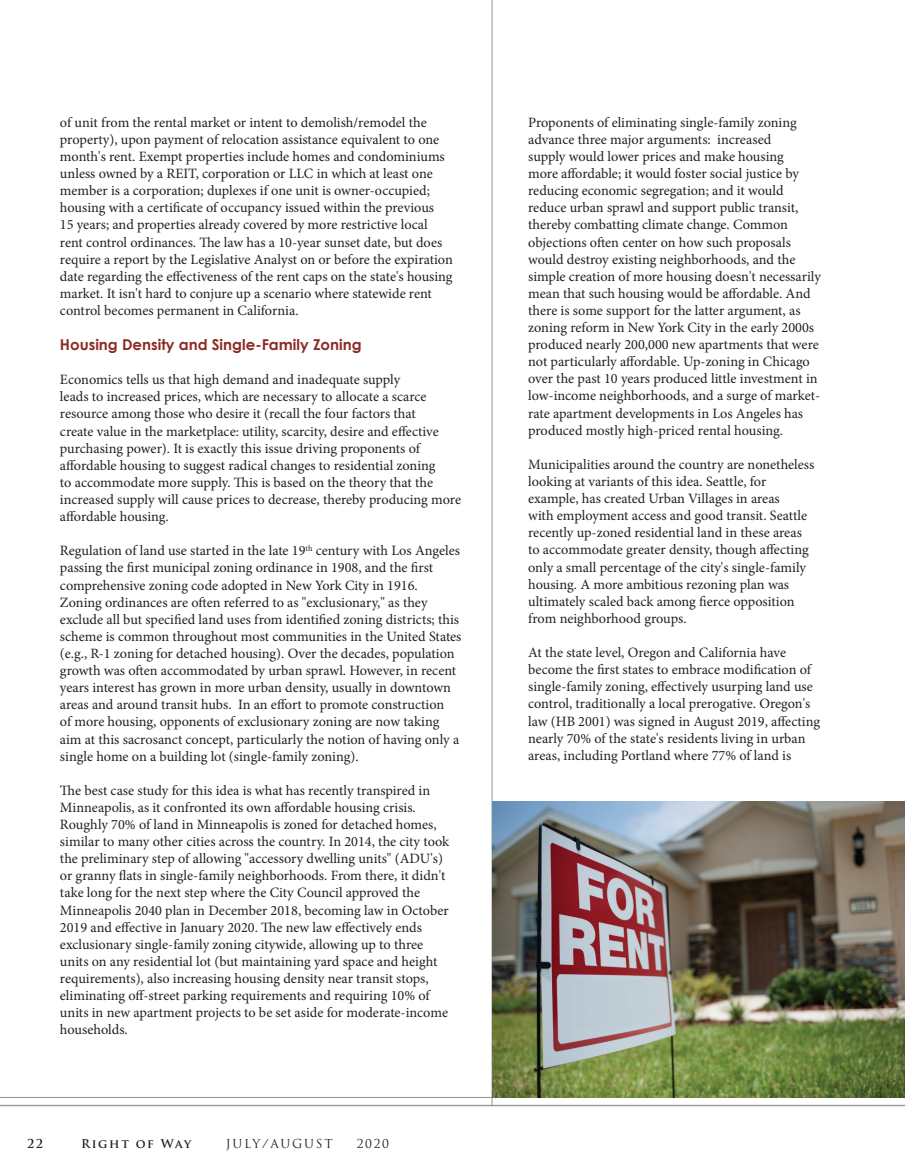
<style>
.page{position:relative;width:905px;height:1175px;background:#fff}
.page>*{position:absolute;margin:0;border:0;box-sizing:border-box;transform-origin:0 0}
.BodyCopy{font:700 15px "Century Gothic";color:#8d2b24}
.BodyCopy-2{font:14.25px/17.1px "Minion Pro";color:#231f20}
.t1{font:12px "Trajan Pro";letter-spacing:.14em;color:#231f20}
.t2{font:700 12px "Trajan Pro";letter-spacing:.135em;color:#231f20}
</style>
<div class="page">
<hr style="left:0;top:1105px;width:904px;height:1px;background:#939598">
<hr style="left:0;top:1104px;width:904px;height:1px;background:#939598">
<hr style="left:0;top:1097px;width:904px;height:1px;background:#939598">
<hr style="left:491px;top:0;width:1px;height:1106px;background:#939598">
<img style="left:492px;top:801px;width:412px;height:296px">
<p class="BodyCopy-2" style="left:60px;top:114px;width:394px">of unit from the rental market or intent to demolish/remodel the property), upon payment of relocation assistance equivalent to one month's rent. Exempt properties include homes and condominiums unless owned by a REIT, corporation or LLC in which at least one member is a corporation; duplexes if one unit is owner-occupied; housing with a certificate of occupancy issued within the previous<br>15 years; and properties already covered by more restrictive local rent control ordinances. The law has a 10-year sunset date, but does require a report by the Legislative Analyst on or before the expiration date regarding the effectiveness of the rent caps on the state's housing market. It isn't hard to conjure up a scenario where statewide rent control becomes permanent in California.</p>
<p class="BodyCopy" style="left:60px;top:335px;width:303px">Housing Density and Single-Family Zoning</p>
<p class="BodyCopy-2" style="left:60px;top:371px;width:402px">Economics tells us that high demand and inadequate supply<br>leads to increased prices, which are necessary to allocate a scarce resource among those who desire it (recall the four factors that<br>create value in the marketplace: utility, scarcity, desire and effective purchasing power). It is exactly this issue driving proponents of affordable housing to suggest radical changes to residential zoning<br>to accommodate more supply. This is based on the theory that the increased supply will cause prices to decrease, thereby producing more affordable housing.</p>
<p class="BodyCopy-2" style="left:60px;top:542px;width:403px">Regulation of land use started in the late 19<sup>th</sup> century with Los Angeles passing the first municipal zoning ordinance in 1908, and the first comprehensive zoning code adopted in New York City in 1916.<br>Zoning ordinances are often referred to as "exclusionary," as they exclude all but specified land uses from identified zoning districts; this scheme is common throughout most communities in the United States (e.g., R-1 zoning for detached housing). Over the decades, population growth was often accommodated by urban sprawl. However, in recent years interest has grown in more urban density, usually in downtown areas and around transit hubs. In an effort to promote construction<br>of more housing, opponents of exclusionary zoning are now taking aim at this sacrosanct concept, particularly the notion of having only a single home on a building lot (single-family zoning).</p>
<p class="BodyCopy-2" style="left:60px;top:781px;width:391px">The best case study for this idea is what has recently transpired in Minneapolis, as it confronted its own affordable housing crisis.<br>Roughly 70% of land in Minneapolis is zoned for detached homes, similar to many other cities across the country. In 2014, the city took the preliminary step of allowing "accessory dwelling units" (ADU's) or granny flats in single-family neighborhoods. From there, it didn't take long for the next step where the City Council approved the Minneapolis 2040 plan in December 2018, becoming law in October 2019 and effective in January 2020. The new law effectively ends exclusionary single-family zoning citywide, allowing up to three units on any residential lot (but maintaining yard space and height requirements), also increasing housing density near transit stops, eliminating off-street parking requirements and requiring 10% of units in new apartment projects to be set aside for moderate-income households.</p>
<p class="t2" style="left:27px;top:1136px;width:18px">22</p>
<p class="t2" style="left:81px;top:1136px;width:112px">Right of Way</p>
<p class="t1" style="left:226px;top:1135px;width:108px">JULY/AUGUST</p>
<p class="t1" style="left:357px;top:1135px;width:34px">2020</p>
<p class="BodyCopy-2" style="left:528px;top:114px;width:294px">Proponents of eliminating single-family zoning advance three major arguments: increased<br>supply would lower prices and make housing<br>more affordable; it would foster social justice by reducing economic segregation; and it would reduce urban sprawl and support public transit, thereby combatting climate change. Common objections often center on how such proposals would destroy existing neighborhoods, and the simple creation of more housing doesn't necessarily mean that such housing would be affordable. And there is some support for the latter argument, as zoning reform in New York City in the early 2000s produced nearly 200,000 new apartments that were not particularly affordable. Up-zoning in Chicago over the past 10 years produced little investment in low-income neighborhoods, and a surge of market&shy;rate apartment developments in Los Angeles has produced mostly high-priced rental housing.</p>
<p class="BodyCopy-2" style="left:528px;top:456px;width:287px">Municipalities around the country are nonetheless looking at variants of this idea. Seattle, for example, has created Urban Villages in areas<br>with employment access and good transit. Seattle recently up-zoned residential land in these areas to accommodate greater density, though affecting only a small percentage of the city's single-family housing. A more ambitious rezoning plan was ultimately scaled back among fierce opposition from neighborhood groups.</p>
<p class="BodyCopy-2" style="left:528px;top:644px;width:293px">At the state level, Oregon and California have become the first states to embrace modification of single-family zoning, effectively usurping land use control, traditionally a local prerogative. Oregon's law (HB 2001) was signed in August 2019, affecting nearly 70% of the state's residents living in urban areas, including Portland where 77% of land is</p>
</div>
